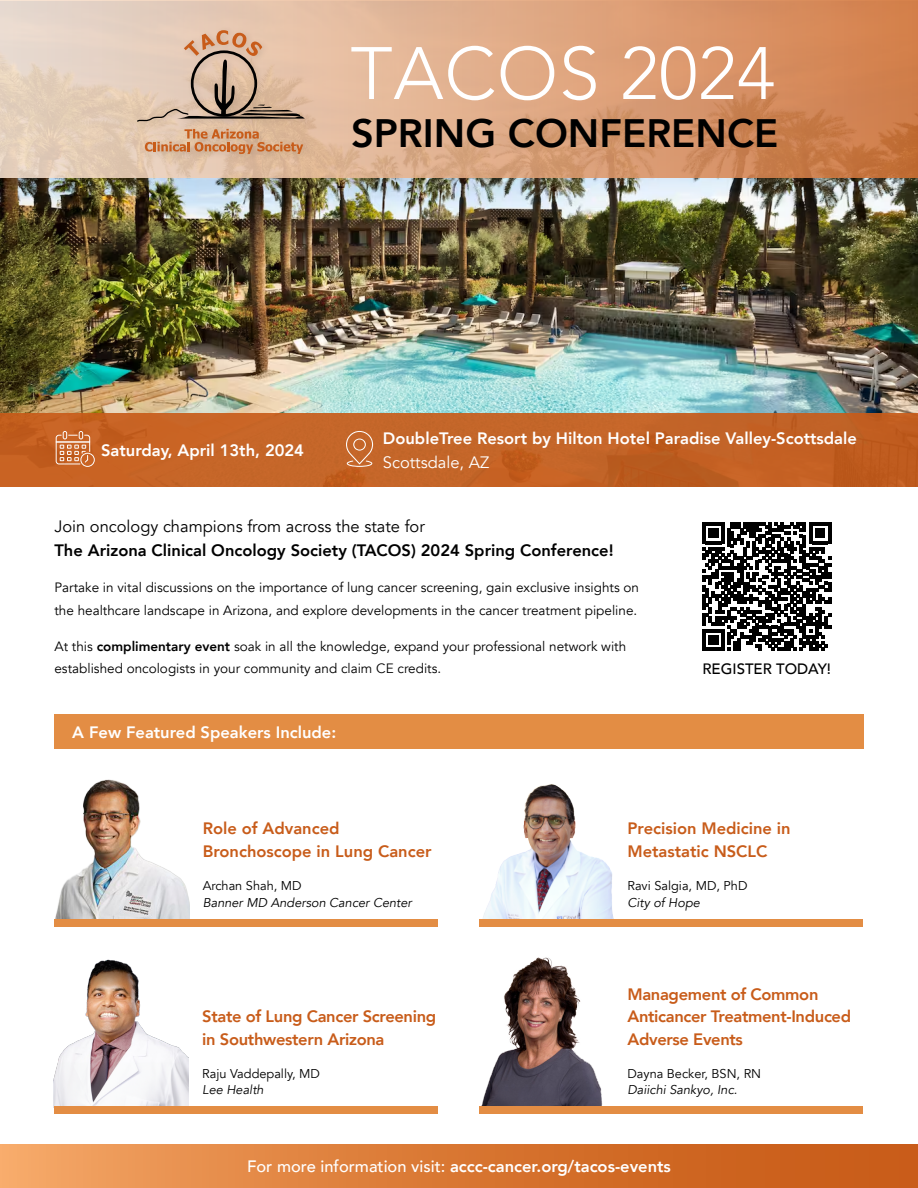
<style>
.page{position:relative;width:918px;height:1188px;background:#fff}
.page>*{position:absolute;margin:0;border:0;box-sizing:border-box;transform-origin:0 0}
.t1{font:300 73.35px "Avenir";letter-spacing:.01em;color:#fff}
.t2{font:800 39.6px "Avenir";color:#000}
.t3{font:800 16.5px "Avenir";color:#fff}
.t4{font:800 16.5px/22.5px "Avenir";letter-spacing:-.02em;color:#c85c1a}
.t5{font:800 16.5px/22.5px "Avenir";color:#c85c1a}
.t6{font:800 16.5px "Avenir";color:#000}
.t7{font:16.5px "Avenir";color:#000}
.t8{font:16.5px "Avenir";color:#fff}
.t9{font:500 15px "Avenir";color:#000}
.t10{font:13.5px/22.5px "Avenir";color:#000}
.t11{font:12.75px "Avenir";color:#000}
.t12{font:italic 12.75px "Avenir";color:#000}
.s1{font-weight:800}
.s2{font-weight:500}
</style>
<div class="page">
<img style="left:0;top:177px;width:918px;height:236px">
<div style="left:0;top:413px;width:918px;height:73px;background:linear-gradient(to right,#c86526,#bf5f23)"></div>
<div style="left:0;top:1144px;width:918px;height:44px;background:linear-gradient(to right,#f2a261,#c3530e)"></div>
<svg style="left:56px;top:431px;width:39px;height:36px"></svg>
<svg style="left:346px;top:431px;width:27px;height:36px"></svg>
<img style="left:55px;top:779px;width:134px;height:140px">
<div style="left:54px;top:919px;width:384px;height:8px;background:#e38d44"></div>
<div style="left:54px;top:715px;width:809px;height:34px;background:#e38d44"></div>
<img style="left:483px;top:784px;width:131px;height:135px">
<div style="left:479px;top:919px;width:384px;height:8px;background:#e38d44"></div>
<img style="left:481px;top:957px;width:121px;height:149px">
<img style="left:54px;top:959px;width:135px;height:148px">
<div style="left:479px;top:1107px;width:384px;height:7px;background:#e38d44"></div>
<div style="left:54px;top:1107px;width:384px;height:7px;background:#e38d44"></div>
<svg style="left:702px;top:522px;width:129px;height:129px"></svg>
<svg style="left:0;top:0;width:918px;height:177px;background:#dca884"></svg>
<div style="left:133px;top:26px;width:179px;height:136px;background:#000;opacity:.12"></div>
<svg style="left:137px;top:30px;width:168px;height:93px;background:#ccaf98"></svg>
<svg style="left:145px;top:129px;width:158px;height:25px;background:#d6a27c"></svg>
<h1 class="t1" style="left:351px;top:30px;width:426px">TACOS 2024</h1>
<h2 class="t2" style="left:351px;top:103px;width:429px">SPRING CONFERENCE</h2>
<p class="t3" style="left:101px;top:437px;width:204px">Saturday, April 13th, 2024</p>
<p class="t3" style="left:383px;top:425px;width:476px">DoubleTree Resort by Hilton Hotel Paradise Valley-Scottsdale</p>
<p class="t8" style="left:383px;top:452px;width:108px">Scottsdale, AZ</p>
<p class="t7" style="left:54px;top:517px;width:372px">Join oncology champions from across the state for</p>
<p class="t6" style="left:54px;top:538px;width:561px">The Arizona Clinical Oncology Society (TACOS) 2024 Spring Conference!</p>
<p class="t10" style="left:54px;top:577px;width:586px">Partake in vital discussions on the importance of lung cancer screening, gain exclusive insights on the healthcare landscape in Arizona, and explore developments in the cancer treatment pipeline.</p>
<p class="t10" style="left:54px;top:635px;width:573px">At this <span class="s1">complimentary event</span> soak in all the knowledge, expand your professional network with established oncologists in your community and claim CE credits.</p>
<p class="t3" style="left:72px;top:719px;width:265px">A Few Featured Speakers Include:</p>
<p class="t9" style="left:703px;top:655px;width:130px">REGISTER TODAY!</p>
<p class="t5" style="left:203px;top:817px;width:230px">Role of Advanced<br>Bronchoscope in Lung Cancer</p>
<p class="t11" style="left:203px;top:878px;width:101px">Archan Shah, MD</p>
<p class="t12" style="left:203px;top:895px;width:211px">Banner MD Anderson Cancer Center</p>
<p class="t4" style="left:202px;top:1005px;width:235px">State of Lung Cancer Screening in Southwestern Arizona</p>
<p class="t11" style="left:202px;top:1066px;width:119px">Raju Vaddepally, MD</p>
<p class="t12" style="left:202px;top:1083px;width:63px">Lee Health</p>
<p class="t5" style="left:627px;top:817px;width:165px">Precision Medicine in<br>Metastatic NSCLC</p>
<p class="t11" style="left:627px;top:878px;width:121px">Ravi Salgia, MD, PhD</p>
<p class="t12" style="left:627px;top:895px;width:74px">City of Hope</p>
<p class="t4" style="left:627px;top:983px;width:225px">Management of Common<br>Anticancer Treatment-Induced<br>Adverse Events</p>
<p class="t11" style="left:627px;top:1066px;width:135px">Dayna Becker, BSN, RN</p>
<p class="t12" style="left:627px;top:1083px;width:111px">Daiichi Sankyo, Inc.</p>
<p class="t3" style="left:247px;top:1153px;width:425px"><span class="s2">For more information visit:</span> accc-cancer.org/tacos-events</p>
</div>
